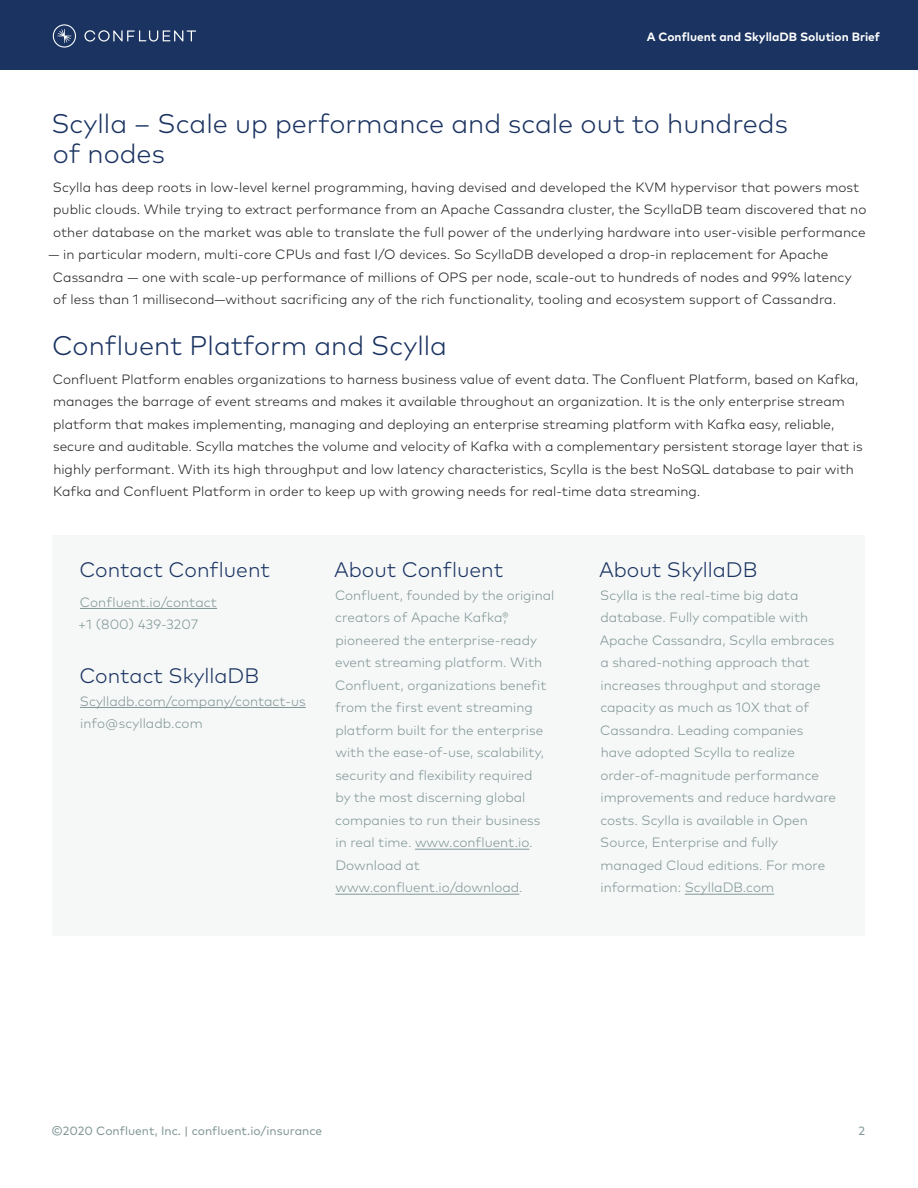
<style>
.page{position:relative;width:918px;height:1188px;background:#fff}
.page>*{position:absolute;margin:0;border:0;box-sizing:border-box;transform-origin:0 0}
.t1{font:300 27px/30px "Mark Pro";color:#1a3361}
.text{font:300 21px "Mark Pro";color:#1a3361}
.text-2{font:300 13.5px/22.5px "Mark Pro";color:#231f20}
.text-3{font:300 13.5px/22.5px "Mark Pro";color:#819595}
.t2{font:12px "Mark Pro";color:#819595}
.t3{font:700 12px "Mark Pro";color:#fff}
</style>
<div class="page">
<div style="left:0;top:0;width:918px;height:69px;background:#1a3360"></div>
<svg style="left:84px;top:30px;width:112px;height:12px"></svg>
<svg style="left:53px;top:24px;width:23px;height:24px"></svg>
<div style="left:53px;top:535px;width:812px;height:401px;background:#f6f8f8"></div>
<hr style="left:80px;top:608px;width:137px;height:1px;background:#819595">
<hr style="left:80px;top:707px;width:226px;height:1px;background:#819595">
<hr style="left:415px;top:849px;width:114px;height:1px;background:#819595">
<hr style="left:335px;top:894px;width:184px;height:1px;background:#819595">
<hr style="left:685px;top:894px;width:89px;height:1px;background:#819595">
<p class="t3" style="left:647px;top:28px;width:235px">A Confluent and SkyllaDB Solution Brief</p>
<p class="t1" style="left:51px;top:106px;width:738px">Scylla – Scale up performance and scale out to hundreds of nodes</p>
<p class="text-2" style="left:53px;top:175px;width:815px">Scylla has deep roots in low-level kernel programming, having devised and developed the KVM hypervisor that powers most public clouds. While trying to extract performance from an Apache Cassandra cluster, the ScyllaDB team discovered that no other database on the market was able to translate the full power of the underlying hardware into user-visible performance</p>
<p class="text-2" style="left:53px;top:242px;width:800px;text-indent:-4px">— in particular modern, multi-core CPUs and fast I/O devices. So ScyllaDB developed a drop-in replacement for Apache<br>Cassandra — one with scale-up performance of millions of OPS per node, scale-out to hundreds of nodes and 99% latency of less than 1 millisecond—without sacrificing any of the rich functionality, tooling and ecosystem support of Cassandra.</p>
<p class="t1" style="left:52px;top:328px;width:396px">Confluent Platform and Scylla</p>
<p class="text-2" style="left:53px;top:367px;width:811px">Confluent Platform enables organizations to harness business value of event data. The Confluent Platform, based on Kafka, manages the barrage of event streams and makes it available throughout an organization. It is the only enterprise stream platform that makes implementing, managing and deploying an enterprise streaming platform with Kafka easy, reliable, secure and auditable. Scylla matches the volume and velocity of Kafka with a complementary persistent storage layer that is highly performant. With its high throughput and low latency characteristics, Scylla is the best NoSQL database to pair with Kafka and Confluent Platform in order to keep up with growing needs for real-time data streaming.</p>
<p class="text" style="left:79px;top:554px;width:192px">Contact Confluent</p>
<p class="text-3" style="left:78px;top:590px;width:141px">Confluent.io/contact +1 (800) 439-3207</p>
<p class="text" style="left:79px;top:660px;width:181px">Contact SkyllaDB</p>
<p class="text-3" style="left:80px;top:689px;width:227px">Scylladb.com/company/contact-us info@scylladb.com</p>
<p class="text" style="left:334px;top:554px;width:171px">About Confluent</p>
<p class="text-3" style="left:335px;top:583px;width:221px">Confluent, founded by the original creators of Apache Kafka®, pioneered the enterprise-ready event streaming platform. With<br>Confluent, organizations benefit from the first event streaming platform built for the enterprise with the ease-of-use, scalability, security and flexibility required<br>by the most discerning global companies to run their business in real time. www.confluent.io.<br>Download at www.confluent.io/download.</p>
<p class="text" style="left:599px;top:554px;width:160px">About SkyllaDB</p>
<p class="text-3" style="left:600px;top:583px;width:238px">Scylla is the real-time big data database. Fully compatible with<br>Apache Cassandra, Scylla embraces a shared-nothing approach that increases throughput and storage capacity as much as 10X that of<br>Cassandra. Leading companies have adopted Scylla to realize order-of-magnitude performance improvements and reduce hardware costs. Scylla is available in Open<br>Source, Enterprise and fully managed Cloud editions. For more information: ScyllaDB.com</p>
<p class="t2" style="left:51px;top:1122px;width:272px">©2020 Confluent, Inc. | confluent.io/insurance</p>
<p class="t2" style="left:859px;top:1122px;width:8px">2</p>
</div>
